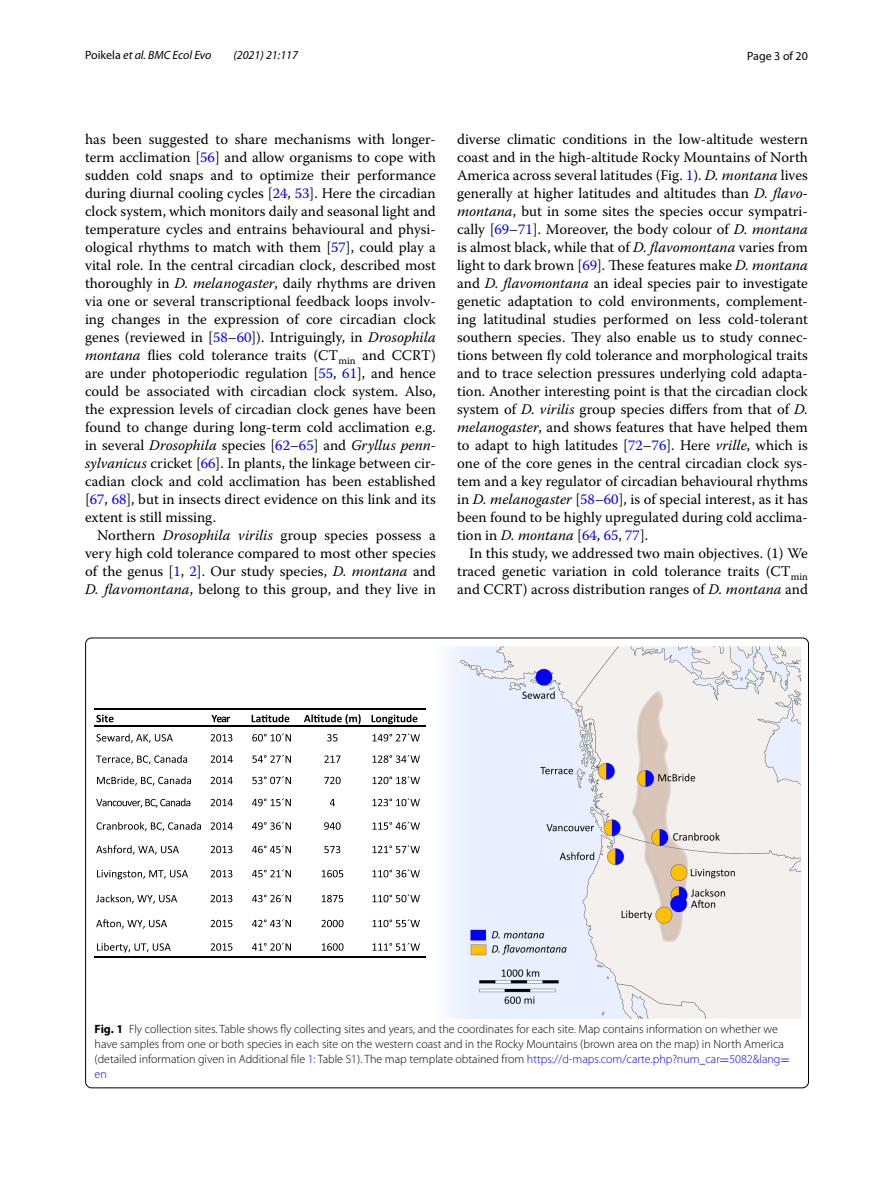
<style>
.page{position:relative;width:893px;height:1187px;background:#fff}
.page>*{position:absolute;margin:0;border:0;box-sizing:border-box;transform-origin:0 0}
.t1{font:14.7px/18px "Warnock Pro";color:#000;text-align:justify}
.t2{font:300 12px/15px "Myriad Pro";color:#000}
.t3{font:italic 12px "Myriad Pro";color:#000}
.t4{font:12px "Myriad Pro";color:#000}
.s1{font-style:normal}
.s2{color:#00f}
.s3{font-style:italic}
.s4{font-weight:700}
.s5{font-family:"MTSY";font-weight:400;color:#00f}
</style>
<div class="page">
<img style="left:446px;top:647px;width:354px;height:371px">
<hr style="left:94px;top:725px;width:331px;height:1px;background:#000">
<hr style="left:94px;top:708px;width:331px;height:1px;background:#000">
<hr style="left:94px;top:956px;width:331px;height:1px;background:#000">
<svg style="left:96px;top:714px;width:18px;height:8px"></svg>
<svg style="left:211px;top:715px;width:19px;height:7px"></svg>
<svg style="left:252px;top:714px;width:37px;height:8px"></svg>
<svg style="left:304px;top:714px;width:57px;height:10px"></svg>
<svg style="left:371px;top:714px;width:46px;height:10px"></svg>
<svg style="left:96px;top:733px;width:77px;height:10px"></svg>
<svg style="left:211px;top:734px;width:21px;height:7px"></svg>
<svg style="left:252px;top:733px;width:39px;height:8px"></svg>
<svg style="left:327px;top:734px;width:10px;height:7px"></svg>
<svg style="left:372px;top:733px;width:48px;height:8px"></svg>
<svg style="left:96px;top:755px;width:91px;height:9px"></svg>
<svg style="left:211px;top:755px;width:22px;height:7px"></svg>
<svg style="left:252px;top:755px;width:39px;height:7px"></svg>
<svg style="left:324px;top:755px;width:16px;height:7px"></svg>
<svg style="left:372px;top:755px;width:48px;height:7px"></svg>
<svg style="left:97px;top:776px;width:94px;height:9px"></svg>
<svg style="left:211px;top:776px;width:22px;height:8px"></svg>
<svg style="left:252px;top:776px;width:39px;height:8px"></svg>
<svg style="left:324px;top:776px;width:17px;height:8px"></svg>
<svg style="left:372px;top:776px;width:48px;height:8px"></svg>
<svg style="left:96px;top:798px;width:94px;height:9px"></svg>
<svg style="left:211px;top:798px;width:22px;height:8px"></svg>
<svg style="left:252px;top:798px;width:39px;height:8px"></svg>
<svg style="left:330px;top:798px;width:5px;height:8px"></svg>
<svg style="left:372px;top:798px;width:48px;height:8px"></svg>
<svg style="left:96px;top:821px;width:105px;height:10px"></svg>
<svg style="left:211px;top:822px;width:22px;height:7px"></svg>
<svg style="left:252px;top:821px;width:39px;height:8px"></svg>
<svg style="left:324px;top:822px;width:17px;height:7px"></svg>
<svg style="left:372px;top:821px;width:48px;height:8px"></svg>
<svg style="left:96px;top:845px;width:83px;height:9px"></svg>
<svg style="left:211px;top:845px;width:21px;height:8px"></svg>
<svg style="left:252px;top:845px;width:39px;height:8px"></svg>
<svg style="left:324px;top:845px;width:16px;height:8px"></svg>
<svg style="left:372px;top:845px;width:48px;height:8px"></svg>
<svg style="left:97px;top:870px;width:91px;height:9px"></svg>
<svg style="left:211px;top:870px;width:21px;height:7px"></svg>
<svg style="left:252px;top:869px;width:39px;height:8px"></svg>
<svg style="left:322px;top:870px;width:21px;height:7px"></svg>
<svg style="left:372px;top:869px;width:48px;height:8px"></svg>
<svg style="left:96px;top:894px;width:81px;height:9px"></svg>
<svg style="left:211px;top:894px;width:21px;height:8px"></svg>
<svg style="left:252px;top:894px;width:39px;height:8px"></svg>
<svg style="left:322px;top:894px;width:21px;height:8px"></svg>
<svg style="left:372px;top:894px;width:48px;height:8px"></svg>
<svg style="left:96px;top:919px;width:71px;height:9px"></svg>
<svg style="left:211px;top:919px;width:21px;height:8px"></svg>
<svg style="left:252px;top:919px;width:39px;height:8px"></svg>
<svg style="left:321px;top:919px;width:22px;height:8px"></svg>
<svg style="left:372px;top:919px;width:48px;height:8px"></svg>
<svg style="left:97px;top:942px;width:74px;height:10px"></svg>
<svg style="left:211px;top:943px;width:21px;height:7px"></svg>
<svg style="left:252px;top:942px;width:39px;height:8px"></svg>
<svg style="left:322px;top:943px;width:21px;height:7px"></svg>
<svg style="left:372px;top:942px;width:48px;height:8px"></svg>
<p class="t3" style="left:85px;top:48px;width:128px"><span class="s1">Poikela</span> et al. BMC Ecol Evo</p>
<p class="t3" style="left:233px;top:48px;width:66px">(2021) 21:117</p>
<p class="t4" style="left:747px;top:48px;width:62px">Page 3 of 20</p>
<p class="t1" style="left:85px;top:130px;width:352px">has been suggested to share mechanisms with longer&shy;term acclimation [<span class="s2">56</span>] and allow organisms to cope with sudden cold snaps and to optimize their performance during diurnal cooling cycles [<span class="s2">24</span>, <span class="s2">53</span>]. Here the circadian clock system, which monitors daily and seasonal light and temperature cycles and entrains behavioural and physi&shy;ological rhythms to match with them [<span class="s2">57</span>], could play a vital role. In the central circadian clock, described most thoroughly in <span class="s3">D. melanogaster</span>, daily rhythms are driven via one or several transcriptional feedback loops involv&shy;ing changes in the expression of core circadian clock genes (reviewed in [<span class="s2">58</span>–<span class="s2">60</span>]). Intriguingly, in <span class="s3">Drosophila montana</span> flies cold tolerance traits (CT<sub>min</sub> and CCRT) are under photoperiodic regulation [<span class="s2">55</span>, <span class="s2">61</span>], and hence could be associated with circadian clock system. Also, the expression levels of circadian clock genes have been found to change during long-term cold acclimation e.g. in several <span class="s3">Drosophila</span> species [<span class="s2">62</span>–<span class="s2">65</span>] and <span class="s3">Gryllus penn&shy;sylvanicus</span> cricket [<span class="s2">66</span>]. In plants, the linkage between cir&shy;cadian clock and cold acclimation has been established [<span class="s2">67</span>, <span class="s2">68</span>], but in insects direct evidence on this link and its extent is still missing.</p>
<p class="t1" style="left:85px;top:526px;width:352px;text-indent:12px">Northern <span class="s3">Drosophila virilis</span> group species possess a very high cold tolerance compared to most other species of the genus [<span class="s2">1</span>, <span class="s2">2</span>]. Our study species, <span class="s3">D. montana</span> and <span class="s3">D. flavomontana</span>, belong to this group, and they live in</p>
<p class="t1" style="left:457px;top:130px;width:352px">diverse climatic conditions in the low-altitude western coast and in the high-altitude Rocky Mountains of North America across several latitudes (Fig. <span class="s2">1</span>). <span class="s3">D. montana</span> lives generally at higher latitudes and altitudes than <span class="s3">D. flavo&shy;montana</span>, but in some sites the species occur sympatri&shy;cally [<span class="s2">69</span>–<span class="s2">71</span>]. Moreover, the body colour of <span class="s3">D. montana </span>is almost black, while that of <span class="s3">D. flavomontana</span> varies from light to dark brown [<span class="s2">69</span>]. These features make <span class="s3">D. montana </span>and <span class="s3">D. flavomontana</span> an ideal species pair to investigate genetic adaptation to cold environments, complement&shy;ing latitudinal studies performed on less cold-tolerant southern species. They also enable us to study connec&shy;tions between fly cold tolerance and morphological traits and to trace selection pressures underlying cold adapta&shy;tion. Another interesting point is that the circadian clock system of <span class="s3">D. virilis</span> group species differs from that of <span class="s3">D. melanogaster</span>, and shows features that have helped them to adapt to high latitudes [<span class="s2">72</span>–<span class="s2">76</span>]. Here <span class="s3">vrille</span>, which is one of the core genes in the central circadian clock sys&shy;tem and a key regulator of circadian behavioural rhythms in <span class="s3">D. melanogaster</span> [<span class="s2">58</span>–<span class="s2">60</span>], is of special interest, as it has been found to be highly upregulated during cold acclima&shy;tion in <span class="s3">D. montana</span> [<span class="s2">64</span>, <span class="s2">65</span>, <span class="s2">77</span>].</p>
<p class="t1" style="left:457px;top:544px;width:352px;text-indent:12px">In this study, we addressed two main objectives. (1) We traced genetic variation in cold tolerance traits (CT<sub>min </sub>and CCRT) across distribution ranges of <span class="s3">D. montana</span> and</p>
<p class="t2" style="left:95px;top:1021px;width:697px"><span class="s4">Fig. 1</span> Fly collection sites. Table shows fly collecting sites and years, and the coordinates for each site. Map contains information on whether we have samples from one or both species in each site on the western coast and in the Rocky Mountains (brown area on the map) in North America (detailed information given in Additional file <span class="s2">1</span>: Table S1). The map template obtained from <span class="s2">https://d-maps.com/carte.php?num_car</span><span class="s5">=</span><span class="s2">5082&amp;lang</span><span class="s5">= </span><span class="s2">en</span></p>
</div>
